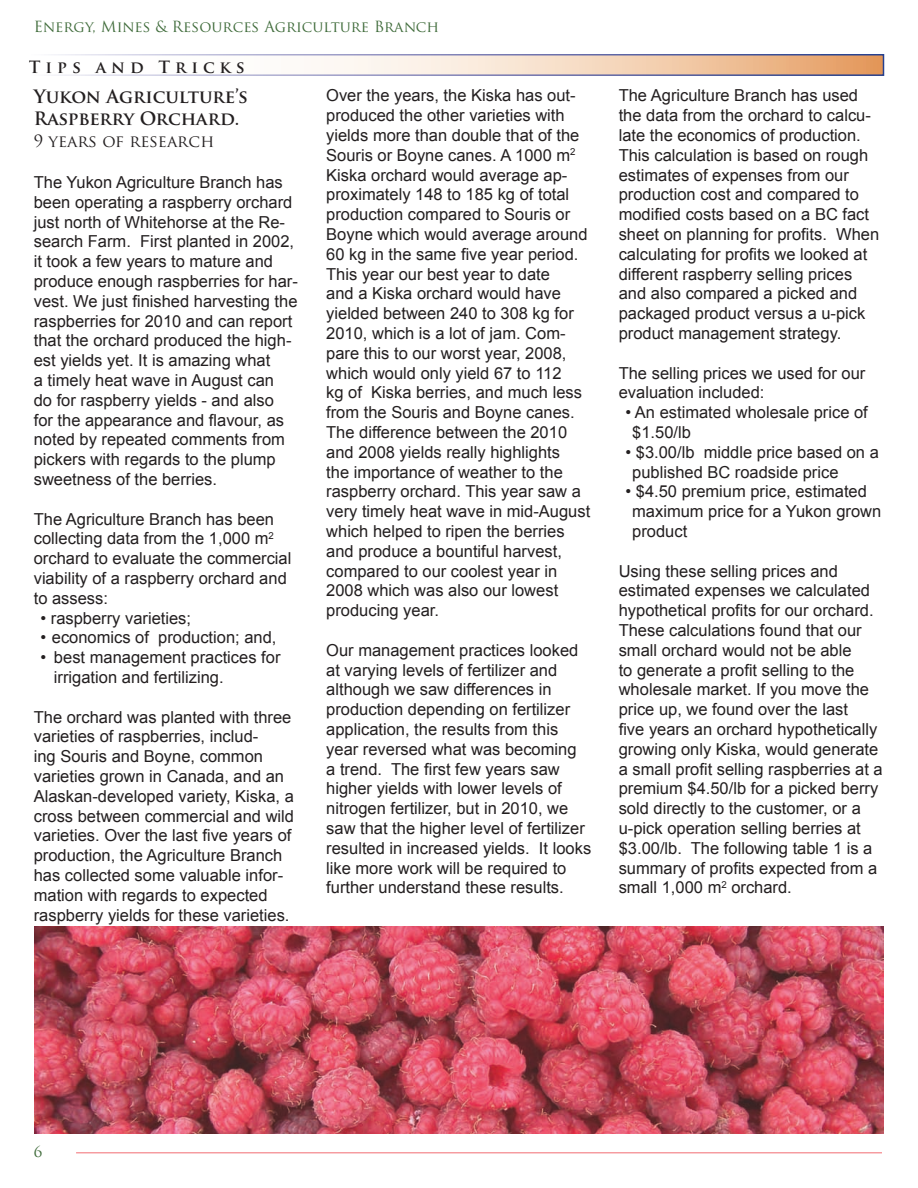
<style>
.page{position:relative;width:918px;height:1188px;background:#fff}
.page>*{position:absolute;margin:0;border:0;box-sizing:border-box;transform-origin:0 0}
.t1{font:700 18px/21.6px "Trajan Pro";color:#231f20}
.t2{font:16.5px/19.8px "Arial";color:#231f20}
.t3{font:16.5px "Trajan Pro";color:#231f20}
.t4{font:700 16.5px "Trajan Pro";letter-spacing:.3em;color:#231f20}
.t5{font:15px "Trajan Pro";color:#3f6b3a}
</style>
<div class="page">
<hr style="left:76px;top:1152px;width:806px;height:2px;background:#ee3a41">
<svg style="left:321px;top:57px;width:560px;height:16px"></svg>
<div style="left:27px;top:54px;width:857px;height:22px;border:2px solid #fff"></div>
<img style="left:35px;top:927px;width:848px;height:207px">
<p class="t5" style="left:34px;top:17px;width:407px">Energy, Mines &amp; Resources Agriculture Branch</p>
<p class="t4" style="left:29px;top:56px;width:217px">Tips and Tricks</p>
<p class="t1" style="left:34px;top:86px;width:216px">Yukon Agriculture’s<br>Raspberry Orchard.</p>
<p class="t3" style="left:34px;top:130px;width:182px">9 years of research</p>
<p class="t2" style="left:34px;top:172px;width:266px">The Yukon Agriculture Branch has been operating a raspberry orchard just north of Whitehorse at the Re&shy;search Farm. First planted in 2002, it took a few years to mature and produce enough raspberries for har&shy;vest. We just finished harvesting the raspberries for 2010 and can report that the orchard produced the high&shy;est yields yet. It is amazing what<br>a timely heat wave in August can<br>do for raspberry yields - and also<br>for the appearance and flavour, as noted by repeated comments from pickers with regards to the plump sweetness of the berries.</p>
<p class="t2" style="left:34px;top:509px;width:259px">The Agriculture Branch has been collecting data from the 1,000 m<sup>2 </sup>orchard to evaluate the commercial viability of a raspberry orchard and to assess:</p>
<p class="t2" style="left:40px;top:608px;width:152px">• raspberry varieties;</p>
<p class="t2" style="left:40px;top:628px;width:238px">• economics of production; and,</p>
<p class="t2" style="left:54px;top:648px;width:228px;text-indent:-13px">• best management practices for irrigation and fertilizing.</p>
<p class="t2" style="left:34px;top:707px;width:262px">The orchard was planted with three varieties of raspberries, includ-<br>ing Souris and Boyne, common varieties grown in Canada, and an Alaskan-developed variety, Kiska, a cross between commercial and wild varieties. Over the last five years of production, the Agriculture Branch has collected some valuable infor&shy;mation with regards to expected raspberry yields for these varieties.</p>
<p class="t2" style="left:326px;top:86px;width:266px">Over the years, the Kiska has out&shy;produced the other varieties with yields more than double that of the<br>Souris or Boyne canes. A 1000 m<sup>2<br></sup>Kiska orchard would average ap&shy;proximately 148 to 185 kg of total production compared to Souris or<br>Boyne which would average around<br>60 kg in the same five year period.<br>This year our best year to date<br>and a Kiska orchard would have yielded between 240 to 308 kg for<br>2010, which is a lot of jam. Com&shy;pare this to our worst year, 2008, which would only yield 67 to 112<br>kg of Kiska berries, and much less from the Souris and Boyne canes.<br>The difference between the 2010 and 2008 yields really highlights<br>the importance of weather to the raspberry orchard. This year saw a very timely heat wave in mid-August which helped to ripen the berries and produce a bountiful harvest, compared to our coolest year in<br>2008 which was also our lowest producing year.</p>
<p class="t2" style="left:326px;top:640px;width:267px">Our management practices looked at varying levels of fertilizer and although we saw differences in production depending on fertilizer application, the results from this year reversed what was becoming<br>a trend. The first few years saw higher yields with lower levels of nitrogen fertilizer, but in 2010, we saw that the higher level of fertilizer resulted in increased yields. It looks like more work will be required to further understand these results.</p>
<p class="t2" style="left:619px;top:86px;width:262px">The Agriculture Branch has used the data from the orchard to calcu&shy;late the economics of production.<br>This calculation is based on rough estimates of expenses from our production cost and compared to modified costs based on a BC fact sheet on planning for profits. When calculating for profits we looked at different raspberry selling prices and also compared a picked and packaged product versus a u-pick product management strategy.</p>
<p class="t2" style="left:619px;top:363px;width:248px">The selling prices we used for our evaluation included:</p>
<p class="t2" style="left:632px;top:403px;width:237px;text-indent:-7px">• An estimated wholesale price of $1.50/lb</p>
<p class="t2" style="left:632px;top:442px;width:248px;text-indent:-7px">• $3.00/lb middle price based on a published BC roadside price</p>
<p class="t2" style="left:632px;top:482px;width:251px;text-indent:-7px">• $4.50 premium price, estimated maximum price for a Yukon grown product</p>
<p class="t2" style="left:619px;top:561px;width:266px">Using these selling prices and estimated expenses we calculated hypothetical profits for our orchard.<br>These calculations found that our small orchard would not be able<br>to generate a profit selling to the wholesale market. If you move the price up, we found over the last<br>five years an orchard hypothetically growing only Kiska, would generate a small profit selling raspberries at a premium $4.50/lb for a picked berry sold directly to the customer, or a u-pick operation selling berries at $3.00/lb. The following table 1 is a summary of profits expected from a small 1,000 m<sup>2</sup> orchard.</p>
<p class="t5" style="left:34px;top:1142px;width:10px">6</p>
</div>
